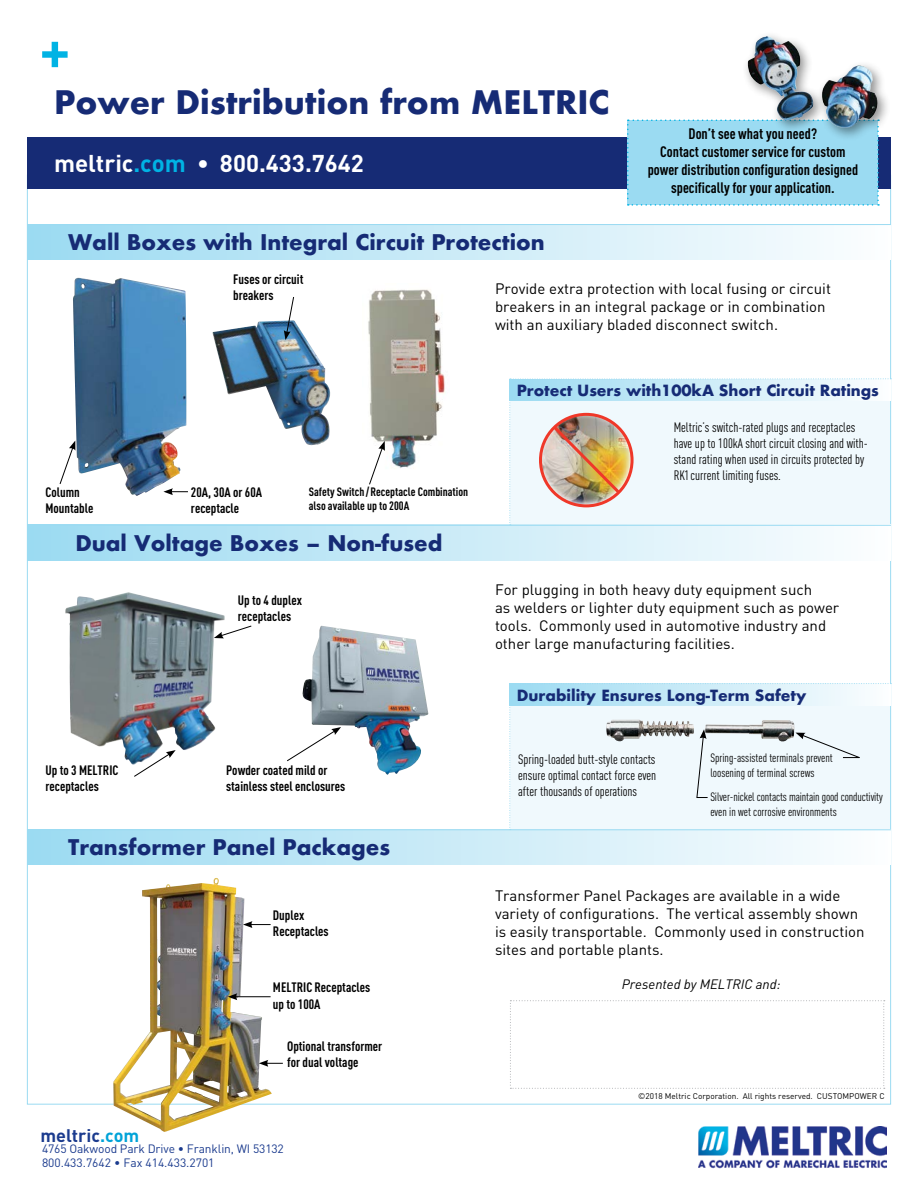
<style>
.page{position:relative;width:918px;height:1188px;background:#fff}
.page>*{position:absolute;margin:0;border:0;box-sizing:border-box;transform-origin:0 0}
.t1{font:54px "Impact";color:#00b3e4}
.t2{font:700 31.5px "Futura";color:#162b75}
.t3{font:700 24px "DIN";color:#fff}
.t4{font:700 21px "Futura";color:#162b75}
.t5{font:700 18px "DIN";color:#1b3b8e}
.t6{font:15px/18px "DIN";color:#000}
.t7{font:700 15px/18px "DIN Cond";color:#000;text-align:center}
.t8{font:700 15px "Futura";letter-spacing:-.005em;color:#162b75}
.t9{font:13.5px/16.2px "DIN Cond";color:#000}
.t10{font:700 13.5px/16.2px "DIN Cond";color:#000}
.t11{font:italic 13.5px "DIN";color:#000}
.t12{font:12px/14.4px "DIN Cond";color:#000}
.t13{font:12px/13.5px "DIN";letter-spacing:-.01em;color:#1b3b8e}
.t14{font:700 12px/14.4px "DIN Cond";color:#000}
.t15{font:8.25px "DIN";color:#000}
.s1{color:#00b3e4}
.s2{color:#00a3d8}
</style>
<div class="page">
<svg style="left:510px;top:1000px;width:375px;height:89px"></svg>
<div style="left:27px;top:224px;width:864px;height:36px;background:linear-gradient(to right,#9cdaf1,#fcfdfe)"></div>
<div style="left:27px;top:525px;width:864px;height:35px;background:linear-gradient(to right,#9cdaf1,#fcfdfe)"></div>
<div style="left:27px;top:829px;width:864px;height:36px;background:linear-gradient(to right,#9cdaf1,#fcfdfe)"></div>
<hr style="left:27px;top:525px;width:864px;height:1px;background:#9bdbf2">
<hr style="left:27px;top:829px;width:864px;height:1px;background:#9bdbf2">
<img style="left:212px;top:320px;width:119px;height:126px">
<hr style="left:27px;top:224px;width:864px;height:1px;background:#9bdbf2">
<img style="left:73px;top:278px;width:113px;height:218px">
<svg style="left:59px;top:441px;width:16px;height:44px"></svg>
<img style="left:65px;top:592px;width:160px;height:173px">
<img style="left:302px;top:626px;width:126px;height:149px">
<svg style="left:133px;top:750px;width:43px;height:27px"></svg>
<svg style="left:287px;top:727px;width:54px;height:35px"></svg>
<svg style="left:214px;top:625px;width:38px;height:13px"></svg>
<svg style="left:163px;top:488px;width:25px;height:7px"></svg>
<img style="left:368px;top:289px;width:77px;height:179px">
<svg style="left:369px;top:441px;width:16px;height:44px"></svg>
<svg style="left:284px;top:297px;width:11px;height:43px"></svg>
<svg style="left:509px;top:378px;width:382px;height:147px"></svg>
<svg style="left:509px;top:683px;width:382px;height:147px"></svg>
<img style="left:699px;top:1126px;width:187px;height:43px">
<div style="left:27px;top:138px;width:864px;height:51px;background:#162b75"></div>
<div style="left:627px;top:120px;width:252px;height:86px;background:#9bdbf2"></div>
<div style="left:742px;top:31px;width:149px;height:111px;background:#000;opacity:.45"></div>
<img style="left:748px;top:36px;width:20px;height:51px">
<img style="left:113px;top:878px;width:159px;height:254px">
<svg style="left:243px;top:921px;width:28px;height:7px"></svg>
<hr style="left:235px;top:996px;width:36px;height:1px;background:#000">
<svg style="left:228px;top:993px;width:9px;height:7px"></svg>
<svg style="left:259px;top:1060px;width:24px;height:7px"></svg>
<h1 class="t1" style="left:40px;top:13px;width:30px">+</h1>
<h2 class="t2" style="left:54px;top:79px;width:557px">Power Distribution from MELTRIC</h2>
<h3 class="t3" style="left:54px;top:148px;width:311px">meltric<span class="s1">.com</span> • 800.433.7642</h3>
<h3 class="t4" style="left:68px;top:227px;width:478px">Wall Boxes with Integral Circuit Protection</h3>
<p class="t7" style="left:648px;top:124px;width:212px">Don’t see what you need?<br>Contact customer service for custom power distribution configuration designed specifically for your application.</p>
<p class="t10" style="left:233px;top:271px;width:72px">Fuses or circuit breakers</p>
<p class="t10" style="left:45px;top:483px;width:49px">Column<br>Mountable</p>
<p class="t14" style="left:309px;top:484px;width:161px">Safety Switch/Receptacle Combination also available up to 200A</p>
<p class="t10" style="left:191px;top:483px;width:73px">20A, 30A or 60A receptacle</p>
<h3 class="t4" style="left:75px;top:528px;width:369px">Dual Voltage Boxes – Non-fused</h3>
<p class="t10" style="left:238px;top:592px;width:66px">Up to 4 duplex receptacles</p>
<p class="t10" style="left:45px;top:762px;width:75px">Up to 3 MELTRIC receptacles</p>
<p class="t10" style="left:226px;top:762px;width:121px">Powder coated mild or stainless steel enclosures</p>
<h3 class="t4" style="left:68px;top:832px;width:323px">Transformer Panel Packages</h3>
<p class="t10" style="left:273px;top:907px;width:57px">Duplex<br>Receptacles</p>
<p class="t10" style="left:273px;top:979px;width:99px">MELTRIC Receptacles up to 100A</p>
<p class="t10" style="left:287px;top:1038px;width:97px">Optional transformer for dual voltage</p>
<p class="t5" style="left:41px;top:1124px;width:100px">meltric<span class="s2">.com</span></p>
<p class="t13" style="left:42px;top:1142px;width:243px">4765 Oakwood Park Drive • Franklin, WI 53132<br>800.433.7642 • Fax 414.433.2701</p>
<p class="t6" style="left:495px;top:279px;width:338px">Provide extra protection with local fusing or circuit breakers in an integral package or in combination with an auxiliary bladed disconnect switch.</p>
<p class="t8" style="left:517px;top:380px;width:364px">Protect Users with100kA Short Circuit Ratings</p>
<p class="t9" style="left:674px;top:419px;width:196px">Meltric’s switch-rated plugs and receptacles have up to 100kA short circuit closing and with&shy;stand rating when used in circuits protected by RK1 current limiting fuses.</p>
<p class="t6" style="left:495px;top:581px;width:346px">For plugging in both heavy duty equipment such<br>as welders or lighter duty equipment such as power tools. Commonly used in automotive industry and other large manufacturing facilities.</p>
<p class="t8" style="left:517px;top:684px;width:291px">Durability Ensures Long-Term Safety</p>
<p class="t9" style="left:518px;top:751px;width:140px;text-align:justify">Spring-loaded butt-style contacts ensure optimal contact force even after thousands of operations</p>
<p class="t12" style="left:710px;top:751px;width:124px">Spring-assisted terminals prevent loosening of terminal screws</p>
<p class="t12" style="left:710px;top:790px;width:174px">Silver-nickel contacts maintain good conductivity even in wet corrosive environments</p>
<p class="t6" style="left:495px;top:887px;width:371px">Transformer Panel Packages are available in a wide variety of configurations. The vertical assembly shown is easily transportable. Commonly used in construction sites and portable plants.</p>
<p class="t11" style="left:622px;top:976px;width:160px">Presented by MELTRIC and:</p>
<p class="t15" style="left:638px;top:1091px;width:248px">©2018 Meltric Corporation. All rights reserved. CUSTOMPOWER C</p>
</div>
